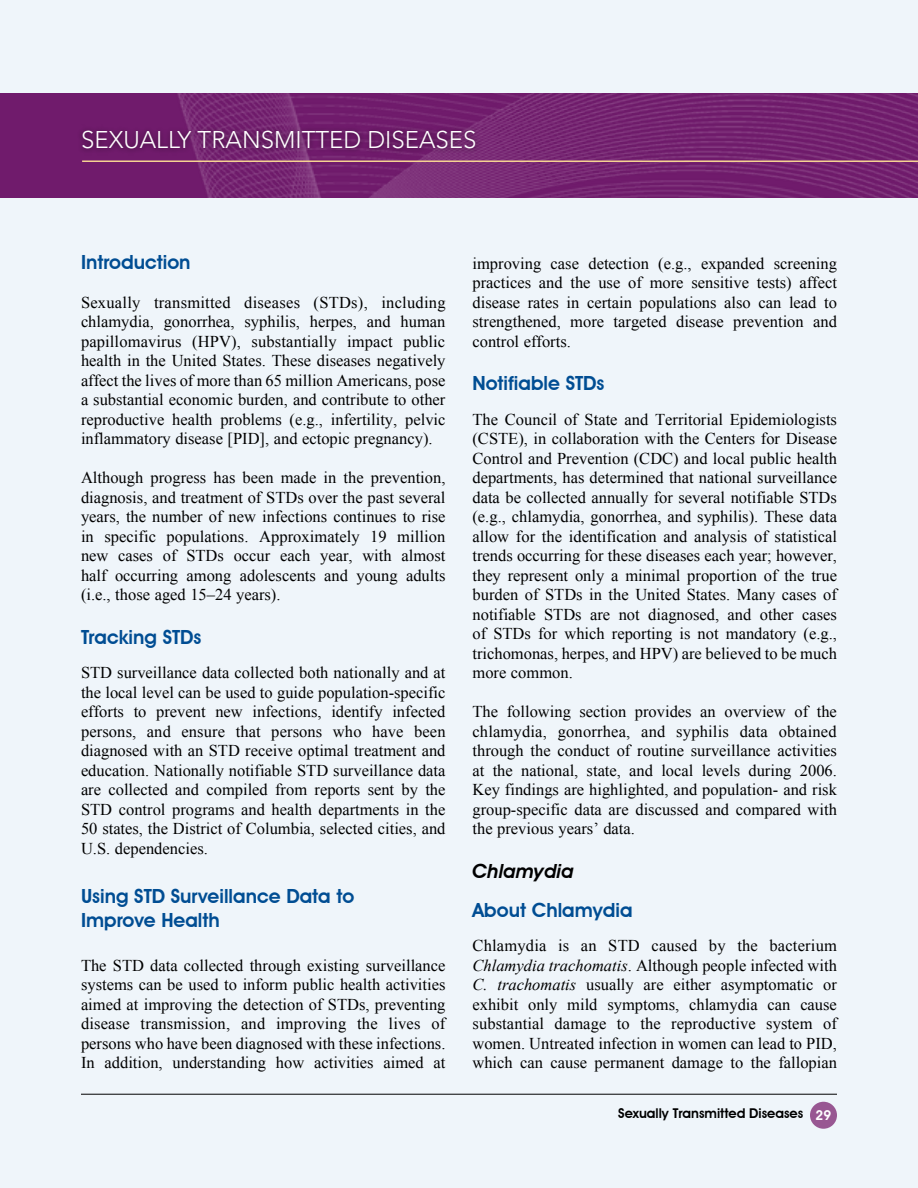
<style>
.page{position:relative;width:918px;height:1188px;background:#eff5fa}
.page>*{position:absolute;margin:0;border:0;box-sizing:border-box;transform-origin:0 0}
.chapter_name-_start{font:300 24px "Avenir";color:#fff}
.header_1{font:600 19.5px/24px "Avant Garde IT Cby BT";color:#004d93}
.header_1-1{font:italic 600 19.5px "Avant Garde IT Cby BT";color:#000}
.body_text{font:16.5px/19.5px "Times New Roman";color:#000;text-align:justify}
.t1{font:600 13.5px "Avant Garde IT Cby BT";color:#000}
.t2{font:600 13.5px "Avant Garde IT Cby BT";color:#fff}
.s1{font-style:italic}
</style>
<div class="page">
<img style="left:0;top:93px;width:918px;height:105px">
<div style="left:76px;top:124px;width:406px;height:31px;background:#000;opacity:.5"></div>
<hr style="left:81px;top:1094px;width:756px;height:1px;background:#000">
<hr style="left:82px;top:160px;width:836px;height:2px;background:#f5d292">
<div style="left:810px;top:1102px;width:27px;height:27px;background:#985792;border-radius:50%"></div>
<p class="chapter_name-_start" style="left:81px;top:126px;width:397px">SEXUALLY TRANSMITTED DI SEASES</p>
<h1 class="header_1" style="left:81px;top:249px;width:111px">Introduction</h1>
<p class="body_text" style="left:81px;top:292px;width:366px">Sexually transmitted diseases (STDs), including chlamydia, gonorrhea, syphilis, herpes, and human papillomavirus (HPV), substantially impact public health in the United States. These diseases negatively affect the lives of more than 65 million Americans, pose a substantial economic burden, and contribute to other reproductive health problems (e.g., infertility, pelvic inflammatory disease [PID], and ectopic pregnancy).</p>
<p class="body_text" style="left:81px;top:467px;width:366px">Although progress has been made in the prevention, diagnosis, and treatment of STDs over the past several years, the number of new infections continues to rise in specific populations. Approximately 19 million new cases of STDs occur each year, with almost half occurring among adolescents and young adults (i.e., those aged 15–24 years).</p>
<h1 class="header_1" style="left:81px;top:624px;width:122px">Tracking STDs</h1>
<p class="body_text" style="left:81px;top:662px;width:366px">STD surveillance data collected both nationally and at the local level can be used to guide population-specific efforts to prevent new infections, identify infected persons, and ensure that persons who have been diagnosed with an STD receive optimal treatment and education. Nationally notifiable STD surveillance data are collected and compiled from reports sent by the STD control programs and health departments in the 50 states, the District of Columbia, selected cities, and U.S. dependencies.</p>
<h1 class="header_1" style="left:81px;top:884px;width:275px">Using STD Surveillance Data to<br>Improve Health</h1>
<p class="body_text" style="left:81px;top:955px;width:366px">The STD data collected through existing surveillance systems can be used to inform public health activities aimed at improving the detection of STDs, preventing disease transmission, and improving the lives of persons who have been diagnosed with these infections.<br>In addition, understanding how activities aimed at</p>
<p class="body_text" style="left:472px;top:253px;width:366px">improving case detection (e.g., expanded screening practices and the use of more sensitive tests) affect disease rates in certain populations also can lead to strengthened, more targeted disease prevention and control efforts.</p>
<h1 class="header_1" style="left:472px;top:371px;width:133px">Notifiable STDs</h1>
<p class="body_text" style="left:472px;top:409px;width:366px">The Council of State and Territorial Epidemiologists (CSTE), in collaboration with the Centers for Disease Control and Prevention (CDC) and local public health departments, has determined that national surveillance data be collected annually for several notifiable STDs (e.g., chlamydia, gonorrhea, and syphilis). These data allow for the identification and analysis of statistical trends occurring for these diseases each year; however, they represent only a minimal proportion of the true burden of STDs in the United States. Many cases of notifiable STDs are not diagnosed, and other cases of STDs for which reporting is not mandatory (e.g., trichomonas, herpes, and HPV) are believed to be much more common.</p>
<p class="body_text" style="left:472px;top:701px;width:366px">The following section provides an overview of the chlamydia, gonorrhea, and syphilis data obtained through the conduct of routine surveillance activities at the national, state, and local levels during 2006.<br>Key findings are highlighted, and population- and risk group-specific data are discussed and compared with the previous years’ data.</p>
<h1 class="header_1-1" style="left:472px;top:859px;width:103px">Chlamydia</h1>
<h1 class="header_1" style="left:472px;top:897px;width:162px">About Chlamydia</h1>
<p class="body_text" style="left:472px;top:935px;width:366px">Chlamydia is an STD caused by the bacterium <span class="s1">Chlamydia trachomatis</span>. Although people infected with <span class="s1">C. trachomatis</span> usually are either asymptomatic or exhibit only mild symptoms, chlamydia can cause substantial damage to the reproductive system of women. Untreated infection in women can lead to PID, which can cause permanent damage to the fallopian</p>
<p class="t2" style="left:816px;top:1107px;width:17px">29</p>
<p class="t1" style="left:618px;top:1105px;width:187px">Sexually Transmitted Diseases</p>
</div>
